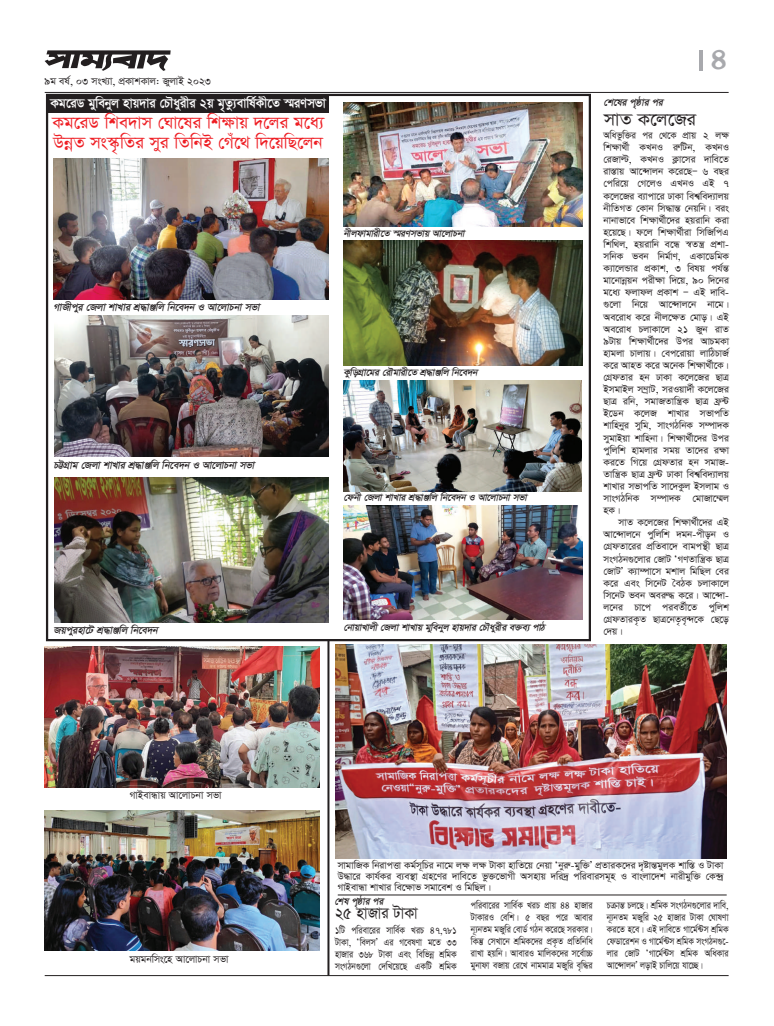
<style>
.page{position:relative;width:774px;height:1026px;background:#fff}
.page>*{position:absolute;margin:0;border:0;box-sizing:border-box;transform-origin:0 0}
.t1{font:700 34.9px "Sutonny MJ";color:#a8a9ad}
.t2{font:21px "Sutonny MJ";color:#231f20}
.t3{font:20.4px/19.7px "Sutonny MJ";color:#ee1d23}
.t4{font:19px "Sutonny MJ";color:#231f20;scale:.91 1}
.t5{font:700 15.3px "Sutonny MJ";color:#fff}
.t6{font:12px "Sutonny MJ";color:#231f20}
.t7{font:italic 700 11.9px "Sutonny MJ";color:#231f20}
.t8{font:11.5px/12.1px "Sutonny MJ";color:#231f20;scale:.93 1}
.t9{font:11.5px/12px "Sutonny MJ";color:#231f20;text-align:justify;scale:.85 1}
.t10{font:11.5px/12.1px "Sutonny MJ";color:#231f20;text-align:justify}
.t11{font:italic 700 11.5px "Sutonny MJ";color:#231f20}
.t12{font:italic 700 11.5px "Sutonny MJ";color:#231f20;scale:.96 1}
.t13{font:italic 700 11.2px "Sutonny MJ";color:#231f20}
</style>
<div class="page">
<hr style="left:700px;top:50px;width:3px;height:21px;background:#a8a9ad">
<svg style="left:45px;top:50px;width:126px;height:21px"></svg>
<hr style="left:45px;top:92px;width:684px;height:1px;background:#231f20">
<hr style="left:45px;top:975px;width:684px;height:1px;background:#231f20">
<div style="left:46px;top:96px;width:283px;height:16px;background:#231f20"></div>
<div style="left:46px;top:94px;width:545px;height:547px;border:2px solid #231f20"></div>
<img style="left:343px;top:240px;width:240px;height:126px">
<img style="left:344px;top:102px;width:238px;height:125px">
<img style="left:344px;top:380px;width:237px;height:112px">
<img style="left:343px;top:506px;width:239px;height:114px">
<img style="left:55px;top:316px;width:274px;height:140px">
<img style="left:53px;top:159px;width:276px;height:140px">
<img style="left:54px;top:477px;width:274px;height:146px">
<hr style="left:327px;top:640px;width:2px;height:336px;background:#231f20">
<img style="left:45px;top:647px;width:275px;height:140px">
<img style="left:45px;top:810px;width:275px;height:141px">
<img style="left:335px;top:644px;width:392px;height:215px">
<hr style="left:338px;top:894px;width:389px;height:1px;background:#231f20">
<p class="t6" style="left:45px;top:75px;width:168px">9G EL©, 03 MSL¨V, CÖKVKKVJ: RYJVB 2023</p>
<h3 class="t5" style="left:50px;top:94px;width:277px">KG‡IW GYWEBYJ NVQ`VI †PŠAYIXI 2Q G„ZZ¨EVWL©KX‡Z ¯§IYMFV</h3>
<h3 class="t3" style="left:52px;top:114px;width:273px">KG‡IW WKE`VM †NV‡LI WKŸVQ `‡JI G‡A¨<br>DBŒZ MS¯‹…WZI MYI WZWBB †MU‡_ W`‡QWQ‡JB</h3>
<p class="t7" style="left:54px;top:300px;width:208px">MVRXCYI †RJV KVLVI KÖ×VÄWJ WB‡E`B I AV‡JVPBV MFV</p>
<p class="t13" style="left:344px;top:227px;width:122px">BXJDVGVIX‡Z ¯§IYMFVQ AV‡JVPBV</p>
<p class="t13" style="left:344px;top:366px;width:135px">KZWOMÖV‡GI †IŠGVIX‡Z KÖ×VÄWJ WB‡E`B</p>
<p class="t7" style="left:54px;top:459px;width:202px">PÆMÖVG †RJV KVLVI KÖ×VÄWJ WB‡E`B I AV‡JVPBV MFV</p>
<p class="t13" style="left:344px;top:492px;width:185px">†DBX †RJV KVLVI KÖ×VÄWJ WB‡E`B I AV‡JVPBV MFV</p>
<p class="t7" style="left:54px;top:624px;width:106px">RQCYINV‡U KÖ×VÄWJ WB‡E`B</p>
<p class="t13" style="left:344px;top:621px;width:203px">†BVQVLVJX †RJV KVLVQ GYWEBYJ NVQ`VI †PŠAYIXI E³E¨ CVV</p>
<p class="t11" style="left:604px;top:96px;width:61px">†K‡LI C„ÔVI CI</p>
<h2 class="t2" style="left:604px;top:108px;width:93px">MVZ K‡J‡RI</h2>
<h1 class="t1" style="left:711px;top:39px;width:19px">4</h1>
<p class="t8" style="left:604px;top:130px;width:143px">AWAFZW³I CI †_‡K CÖVQ 2 J¶<br>WK¶V_©X KLBI IÆWUB, KLBI †IRVË, KLBI K¬V‡MI `VWE‡Z<br>IV¯ÍVQ AV‡›`VJB K‡I‡QÑ 6 EQI †CWI‡Q †M‡JI GLBI GB 7<br>K‡J‡RI E¨VCV‡I XVKV WEK^WE`¨VJQ<br>BXWZMZ †KVB WM×VŠÍ†BQWB| EIS<br>BVBVFV‡E WK¶V_©X‡`I NQIVWB KIV<br>N‡Q‡Q| D‡J WK¶V_©XIV WMWRWCG<br>WKW_J, NQIVWB E‡Ü ¯^ZŠ¿ CÖKV-<br>MWBK FEB WBG©VY, GKV‡WWGK<br>K¨V‡JÛVI CÖKVK, 3 WELQ CH©ŠÍ<br>GV‡BVBŒQB CIX¶V W`‡Q, 90 W`‡BI<br>G‡A¨ DJVDJ CÖKVK Ñ GB `VWE-¸‡JV WB‡Q AV‡›`VJ‡B BV‡G|<br>AE‡IVA K‡I BXJ‡ŸZ †GVO| GB<br>AE‡IVA PJVKV‡J 21 RYB IVZ<br>9UVQ WKŸV_©X‡`I DCI AVPGKV<br>NVGJV PVJVQ| †EC‡IVQV JVWVPVR©<br>K‡I AVNZ K‡I A‡BK WKŸV_©X‡K| †MÖDZVI NB XVKV K‡J‡RI QVÎ<br>BMGVBJ M¤ªVU, MIIQV`©X K‡J‡RI<br>QVÎ IWB, MGVRZVWŠ¿K QVÎ D«›U<br>B‡WB K‡JR KVLVI MFVCWZ<br>KVWNBYI MYWG, MVSMVWBK M¤ÚV`K<br>MYGVBQV KVWNBV| WKŸV_©X‡`I DCI<br>CYWJWK NVGJVI MGQ ZV‡`I IŸV<br>KI‡Z WM‡Q †MÖDZVI NB MGVR-<br>ZVWŠ¿K QVÎ D«›U XVKV WEK^WE`¨VJQ<br>KVLVI MFVCWZ MV‡`KZJ BMJVG I<br>MVSMVWBK M¤ÚV`K †GVRV‡¤§J<br>NK|</p>
<p class="t10" style="left:604px;top:517px;width:127px;text-indent:15px">MVZ K‡J‡RI WKŸV_©X‡`I GB AV‡›`VJ‡B CYWJWK `GB-CXOB I †MÖDZV‡II CÖWZEV‡` EVGCŠ’X QVÎ MSMVB¸‡JVI †RVU ÔMYZVWŠ¿K QVÎ †RVUÕ K¨V¤ÚV‡M GKVJ WGWQJ †EI K‡I GES WM‡BU ˆEVK PJVKV‡J WM‡BU FEB AEIÆ× K‡I| AV‡›`V-J‡BI PV‡C CIEZ©X‡Z CYWJK †MÖDZVIK…Z QVÎ‡BZ…E„›`‡K †Q‡O †`Q|</p>
<p class="t6" style="left:130px;top:789px;width:93px">MVBEVÜVQ AV‡JVPBV MFV</p>
<p class="t6" style="left:130px;top:952px;width:100px">GQGBWMS‡N AV‡JVPBV MFV</p>
<p class="t10" style="left:338px;top:861px;width:393px;line-height:11px;text-align:left">MVGVWRK WBIVCËV KG©M~WPI BV‡G J¶ J¶ UVKV NVWZ‡Q †BQV ÔBYIÆ-GYW³Õ CÖZVIK‡`I `„ÓVŠÍGYJK KVW¯ÍI UVKV<br>D×V‡I KVH©KI E¨E¯’V MÖN‡YI `VWE‡Z FZ³‡FVMX AMNVQ `WI`ªCWIEVIMG~N I EVSJV‡`K BVIXGYW³ †K›`ª<br>MVBEVÜV KVLVI WE‡¶VF MGV‡EK I WGWQJ|</p>
<p class="t12" style="left:335px;top:895px;width:52px">†KL C„ÔVI CI</p>
<p class="t9" style="left:471px;top:900px;width:145px">CWIEV‡II MVWE©K LIP CÖVQ 44 NVRVI UVKVII †EWK| 5 EQI C‡I AVEVI B~¨BZG GRYWI †EVW© MVB K‡I‡Q MIKVI| WKŠ‘ †MLV‡B KÖWGK‡`I CÖK…Z CÖWZWBWA IVLV NQWB| AVEVII GVWJK‡`I M‡E©V”P GYBVDV ERVQ †I‡L BVGGVÎ GRYWI E„W×I</p>
<p class="t9" style="left:607px;top:900px;width:145px">PΜVŠÍ PJ‡Q| KÖWGK MSMVB¸‡JVI `VWE, B~¨BZG GRYWI 25 NVRVI UVKV †NVLYV KI‡Z N‡E| GB `VWE‡Z MV‡G©›UM KÖWGK †DWV‡IKB I MV‡G©›UM KÖWGK MSMVB¸‡- JVI †RVU ÔMV‡G©›UM KÖWGK AWAKVI AV‡›`VJBÕ JOVB PVWJ‡Q HV‡”Q|</p>
<h3 class="t4" style="left:335px;top:903px;width:92px">25 NVRVI UVKV</h3>
<p class="t9" style="left:335px;top:925px;width:145px">1WU CWIEV‡II MVWE©K LIP 47,781<br>UVKV, ÔWEJMÕ GI M‡ELYV G‡Z 33<br>NVRVI 368 UVKV GES WEWFBŒ KÖWGK MSMVB¸‡JV †`WL‡Q‡Q GKWU KÖWGK</p>
</div>
